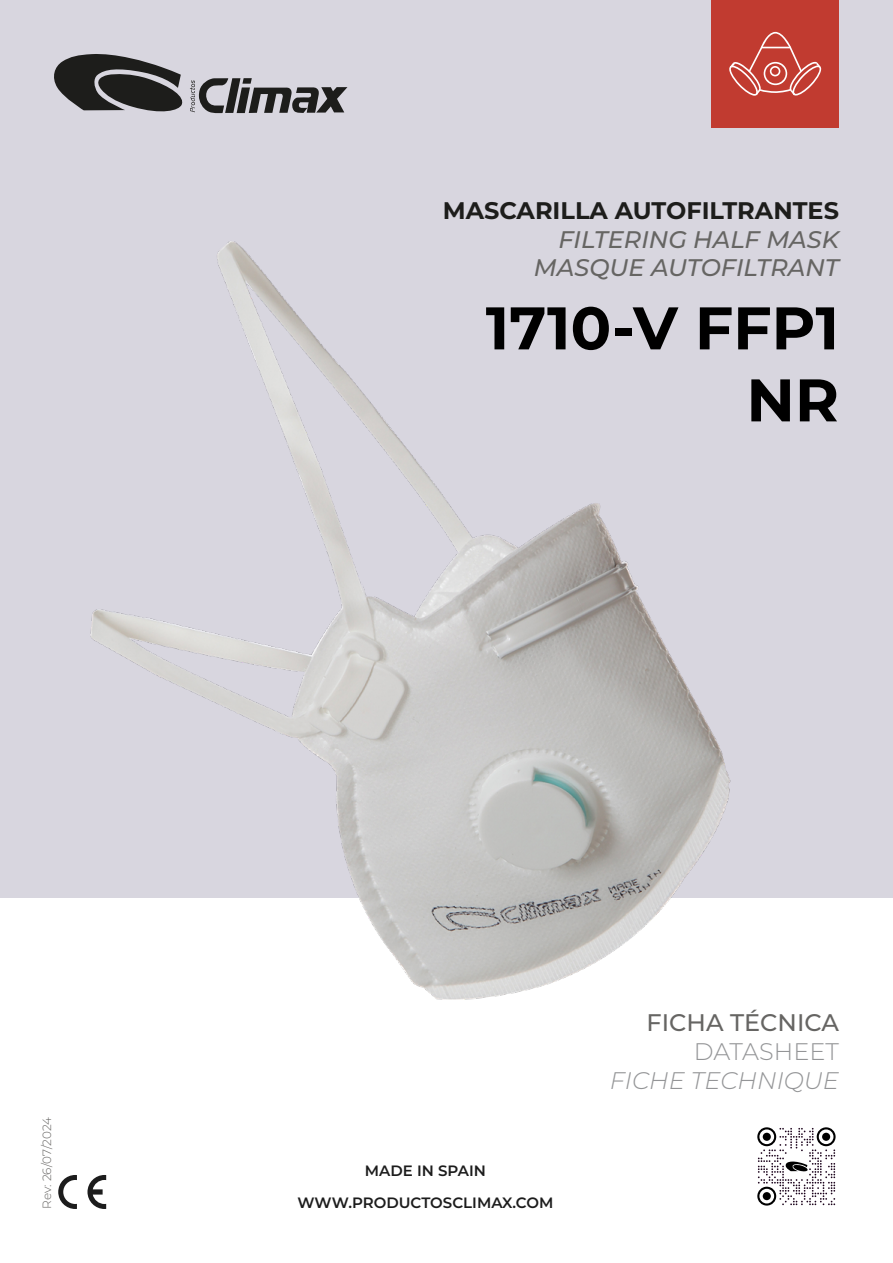
<style>
.page{position:relative;width:893px;height:1263px;background:#fff}
.page>*{position:absolute;margin:0;border:0;box-sizing:border-box;transform-origin:0 0}
.titulo_Grande{font:700 60px "Montserrat";color:#000}
._2_Subtitulo{font:italic 500 24px "Montserrat";color:#666563}
._2_Subtitulo-2{font:700 24px "Montserrat";color:#1d1d1b}
.t1{font:italic 300 24px "Montserrat";color:#949597}
.t2{font:500 24px "Montserrat";color:#666563}
.t3{font:300 24px "Montserrat";color:#949597}
.t4{font:600 15px "Montserrat";color:#1c1c1c}
.t5{font:300 12px "Montserrat";letter-spacing:-.005em;color:#666563}
</style>
<div class="page">
<div style="left:0;top:0;width:893px;height:897px;background:#d8d6df"></div>
<svg style="left:54px;top:54px;width:293px;height:60px"></svg>
<svg style="left:58px;top:1175px;width:19px;height:34px"></svg>
<svg style="left:87px;top:1175px;width:19px;height:34px"></svg>
<img style="left:0;top:241px;width:775px;height:759px">
<svg style="left:757px;top:1127px;width:79px;height:78px"></svg>
<div style="left:711px;top:0;width:128px;height:128px;background:#c13b30"></div>
<svg style="left:729px;top:31px;width:93px;height:65px"></svg>
<p class="t5" style="left:39px;top:1209px;width:94px;rotate:-90deg">Rev: 26/07/2024</p>
<p class="_2_Subtitulo-2" style="left:443px;top:193px;width:398px">MASCARILLA AUTOFILTRANTES</p>
<p class="_2_Subtitulo" style="left:558px;top:222px;width:282px">FILTERING HALF MASK</p>
<p class="_2_Subtitulo" style="left:534px;top:251px;width:307px">MASQUE AUTOFILTRANT</p>
<p class="titulo_Grande" style="left:486px;top:285px;width:355px">1710-V FFP1</p>
<p class="titulo_Grande" style="left:746px;top:357px;width:94px">NR</p>
<p class="t4" style="left:365px;top:1160px;width:123px">MADE IN SPAIN</p>
<p class="t4" style="left:297px;top:1192px;width:257px">WWW.PRODUCTOSCLIMAX.COM</p>
<p class="t2" style="left:646px;top:1006px;width:194px">FICHA TÉCNICA</p>
<p class="t3" style="left:694px;top:1035px;width:147px">DATASHEET</p>
<p class="t1" style="left:610px;top:1064px;width:231px">FICHE TECHNIQUE</p>
</div>
